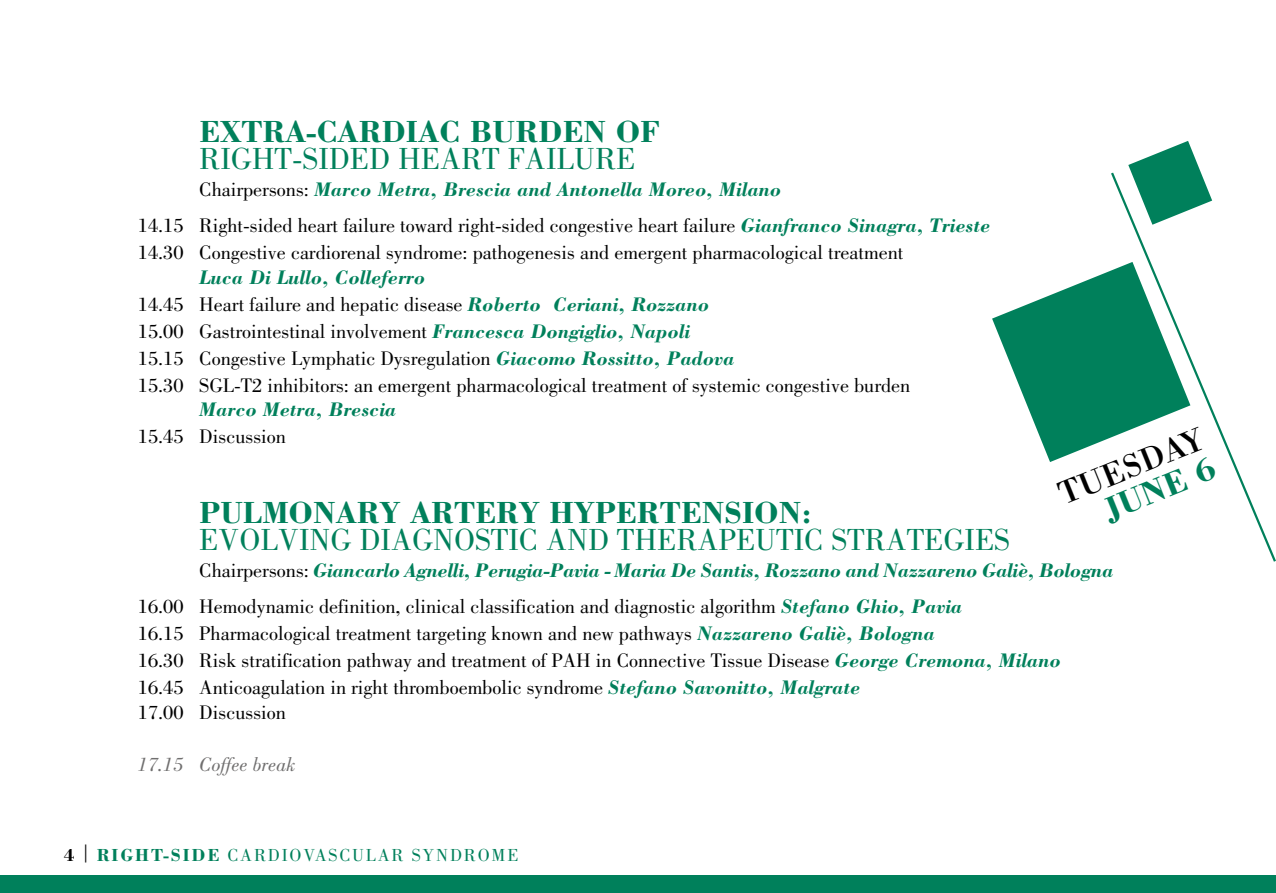
<style>
.page{position:relative;width:1276px;height:893px;background:#fff}
.page>*{position:absolute;margin:0;border:0;box-sizing:border-box;transform-origin:0 0}
.t1{font:33.75px "Bodoni Std";color:#000}
.t2{font:700 33.75px "Bodoni Std";color:#00805b}
.t3{font:31.5px "Bodoni Std";color:#00805b}
.t4{font:700 31.5px "Bodoni Std";color:#00805b}
.t5{font:20.25px/27px "Bodoni Std";color:#000}
.t6{font:italic 700 20.25px/36px "Bodoni Std";letter-spacing:-.01em;color:#00805b}
.t7{font:italic 20.25px "Bodoni Std";color:#706f6f}
.t8{font:18px "Bodoni Std";letter-spacing:.1em;color:#00805b}
.s1{font-weight:700;font-style:italic;color:#00805b}
.s2{font-weight:400;font-style:normal;color:#000}
.s3{font-weight:700;color:#000}
.s4{color:#000}
.s5{font-weight:700}
</style>
<div class="page">
<div style="left:0;top:876px;width:1276px;height:17px;background:#00805b"></div>
<svg style="left:1111px;top:172px;width:165px;height:390px"></svg>
<svg style="left:1128px;top:141px;width:84px;height:84px"></svg>
<svg style="left:992px;top:262px;width:198px;height:200px"></svg>
<h2 class="t4" style="left:199px;top:112px;width:462px">EXTRA-CARDIAC BURDEN OF</h2>
<h2 class="t3" style="left:199px;top:141px;width:437px">RIGHT-SIDED HEART FAILURE</h2>
<p class="t5" style="left:138px;top:172px;width:854px;line-height:36px;text-indent:61px">Chairpersons: <span class="s1">Marco Metra, Brescia and Antonella Moreo, Milano<br></span>14.15 Right-sided heart failure toward right-sided congestive heart failure <span class="s1">Gianfranco Sinagra, Trieste</span></p>
<p class="t5" style="left:138px;top:239px;width:767px">14.30 Congestive cardiorenal syndrome: pathogenesis and emergent pharmacological treatment</p>
<p class="t5" style="left:138px;top:264px;width:774px;text-indent:61px"><span class="s1">Luca Di Lullo, Colleferro<br></span>14.45 Heart failure and hepatic disease <span class="s1">Roberto Ceriani, Rozzano<br></span>15.00 Gastrointestinal involvement <span class="s1">Francesca Dongiglio, Napoli<br></span>15.15 Congestive Lymphatic Dysregulation <span class="s1">Giacomo Rossitto, Padova<br></span>15.30 SGL-T2 inhibitors: an emergent pharmacological treatment of systemic congestive burden</p>
<p class="t6" style="left:199px;top:391px;width:198px">Marco Metra, Brescia</p>
<p class="t5" style="left:138px;top:423px;width:149px">15.45 Discussion</p>
<h1 class="t1" style="left:1051px;top:476px;width:156px;rotate:-22deg">TUESDAY</h1>
<h1 class="t2" style="left:1097px;top:491px;width:119px;rotate:-22deg">JUNE 6</h1>
<h2 class="t4" style="left:199px;top:493px;width:614px">PULMONARY ARTERY HYPERTENSION:</h2>
<h2 class="t3" style="left:199px;top:522px;width:812px">EVOLVING DIAGNOSTIC AND THERAPEUTIC STRATEGIES</h2>
<p class="t6" style="left:138px;top:552px;width:977px;text-indent:61px"><span class="s2">Chairpersons:</span> Giancarlo Agnelli, Perugia-Pavia - Maria De Santis, Rozzano and Nazzareno Galiè, Bologna<br><span class="s2">16.00 Hemodynamic definition, clinical classification and diagnostic algorithm</span> Stefano Ghio, Pavia</p>
<p class="t5" style="left:138px;top:620px;width:924px">16.15 Pharmacological treatment targeting known and new pathways <span class="s1">Nazzareno Galiè, Bologna<br></span>16.30 Risk stratification pathway and treatment of PAH in Connective Tissue Disease <span class="s1">George Cremona, Milano<br></span>16.45 Anticoagulation in right thromboembolic syndrome <span class="s1">Stefano Savonitto, Malgrate</span></p>
<p class="t5" style="left:138px;top:699px;width:149px">17.00 Discussion</p>
<p class="t7" style="left:138px;top:753px;width:159px">17.15 Coffee break</p>
<p class="t8" style="left:64px;top:845px;width:456px"><span class="s3">4</span> <span class="s4">|</span> <span class="s5">RIGHT-SIDE</span> CARDIOVASCULAR SYNDROME</p>
</div>
